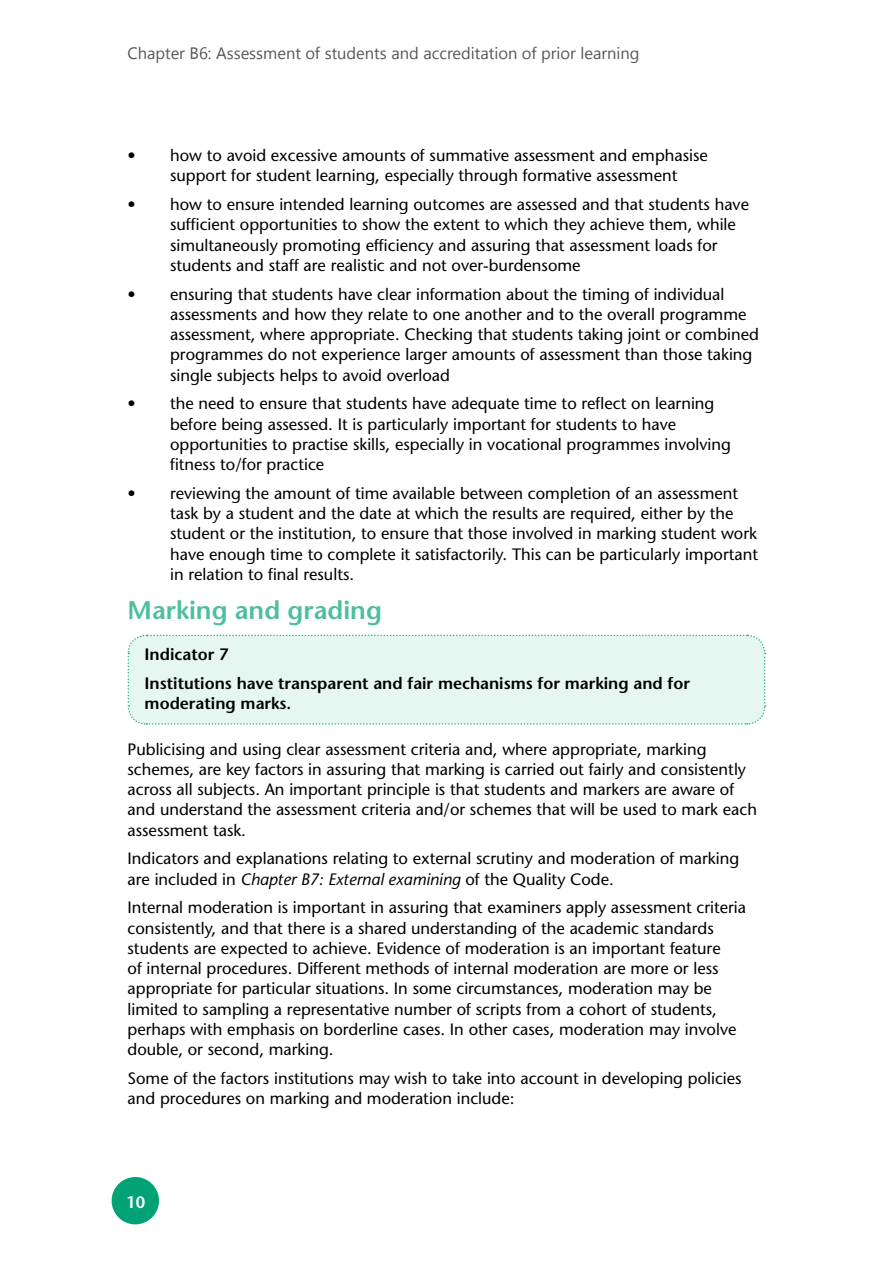
<style>
.page{position:relative;width:893px;height:1263px;background:#fff}
.page>*{position:absolute;margin:0;border:0;box-sizing:border-box;transform-origin:0 0}
.t1{font:600 25.5px "Stone Sans";color:#4dbe9f}
.t2{font:16.5px/20.2px "Stone Sans";color:#000}
.t3{font:600 16.5px/28.3px "Stone Sans";color:#000}
.t4{font:16.5px "Segoe UI";color:#58585a}
.t5{font:600 16.5px "Stone Sans";color:#fff}
.s1{font-style:italic}
</style>
<div class="page">
<div style="left:112px;top:1177px;width:47px;height:47px;background:#00a276;border-radius:50%"></div>
<div style="left:127px;top:634px;width:639px;height:91px;background:#e6f6f1"></div>
<p class="t4" style="left:128px;top:42px;width:513px">Chapter B6: Assessment of students and accreditation of prior learning</p>
<p class="t2" style="left:170px;top:145px;width:539px;text-indent:-43px">• how to avoid excessive amounts of summative assessment and emphasise support for student learning, especially through formative assessment</p>
<p class="t2" style="left:170px;top:194px;width:580px;text-indent:-43px">• how to ensure intended learning outcomes are assessed and that students have sufficient opportunities to show the extent to which they achieve them, while simultaneously promoting efficiency and assuring that assessment loads for students and staff are realistic and not over-burdensome</p>
<p class="t2" style="left:170px;top:284px;width:590px;text-indent:-43px">• ensuring that students have clear information about the timing of individual assessments and how they relate to one another and to the overall programme assessment, where appropriate. Checking that students taking joint or combined programmes do not experience larger amounts of assessment than those taking single subjects helps to avoid overload</p>
<p class="t2" style="left:170px;top:394px;width:562px;text-indent:-43px">• the need to ensure that students have adequate time to reflect on learning before being assessed. It is particularly important for students to have opportunities to practise skills, especially in vocational programmes involving fitness to/for practice</p>
<p class="t2" style="left:170px;top:483px;width:589px;text-indent:-43px">• reviewing the amount of time available between completion of an assessment task by a student and the date at which the results are required, either by the student or the institution, to ensure that those involved in marking student work have enough time to complete it satisfactorily. This can be particularly important in relation to final results.</p>
<h1 class="t1" style="left:128px;top:595px;width:256px">Marking and grading</h1>
<p class="t3" style="left:145px;top:640px;width:547px">Indicator 7<br>Institutions have transparent and fair mechanisms for marking and for</p>
<p class="t3" style="left:145px;top:689px;width:148px">moderating marks.</p>
<p class="t2" style="left:128px;top:739px;width:631px">Publicising and using clear assessment criteria and, where appropriate, marking schemes, are key factors in assuring that marking is carried out fairly and consistently across all subjects. An important principle is that students and markers are aware of and understand the assessment criteria and/or schemes that will be used to mark each assessment task.</p>
<p class="t2" style="left:128px;top:848px;width:613px">Indicators and explanations relating to external scrutiny and moderation of marking are included in <span class="s1">Chapter B7: External examining</span> of the Quality Code.</p>
<p class="t2" style="left:128px;top:897px;width:620px">Internal moderation is important in assuring that examiners apply assessment criteria consistently, and that there is a shared understanding of the academic standards students are expected to achieve. Evidence of moderation is an important feature<br>of internal procedures. Different methods of internal moderation are more or less appropriate for particular situations. In some circumstances, moderation may be limited to sampling a representative number of scripts from a cohort of students, perhaps with emphasis on borderline cases. In other cases, moderation may involve double, or second, marking.</p>
<p class="t2" style="left:128px;top:1068px;width:616px">Some of the factors institutions may wish to take into account in developing policies and procedures on marking and moderation include:</p>
<p class="t5" style="left:126px;top:1192px;width:20px">10</p>
</div>
